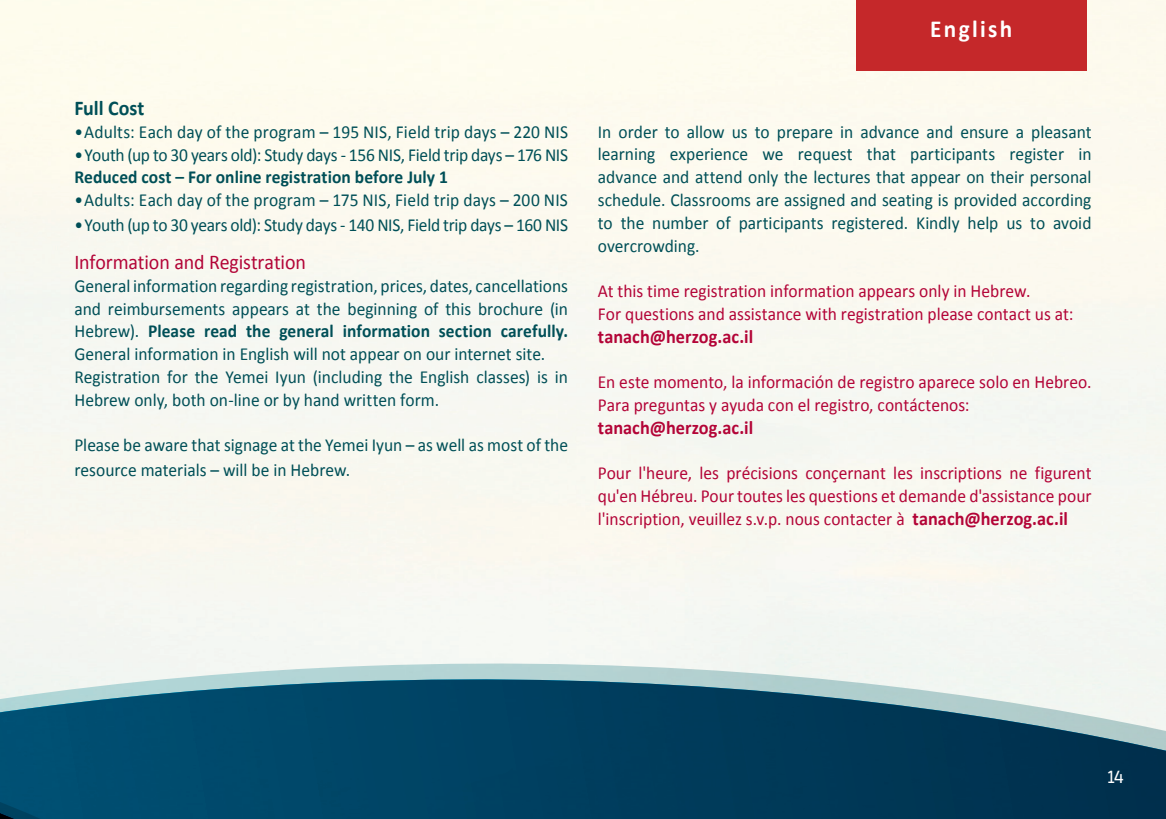
<style>
.page{position:relative;width:1166px;height:819px;background:#fff}
.page>*{position:absolute;margin:0;border:0;box-sizing:border-box;transform-origin:0 0}
.t1{font:700 24.5px "Calibri";letter-spacing:.1em;color:#fff;scale:.95 1}
.t2{font:24.5px "Poeti AAA";color:#fff}
.running{font:21px "Calibri";letter-spacing:-.01em;color:#b30437;scale:.95 1}
.running-2{font:700 21px "Calibri";letter-spacing:-.005em;color:#004f57;scale:.95 1}
.running-3{font:700 19.25px "Calibri";color:#b30437;scale:.95 1}
.running-4{font:18.38px/22.8px "Calibri";color:#004f57;scale:.95 1}
.running-5{font:18.38px/22.8px "Calibri";color:#b30437;scale:.95 1}
.running-6{font:700 18.38px "Calibri";letter-spacing:.005em;color:#004f57;scale:.95 1}
.s1{font-weight:700}
.s2{font-weight:700;font-size:19.25px}
</style>
<div class="page">
<div style="left:0;top:0;width:1166px;height:644px;background:#f9f8f0"></div>
<svg style="left:303px;top:644px;width:863px;height:175px"></svg>
<svg style="left:0;top:629px;width:303px;height:190px;fill:#004e71"></svg>
<div style="left:856px;top:0;width:230px;height:71px;background:#c5282a"></div>
<p class="running-2" style="left:74px;top:93px;width:75px">Full Cost</p>
<p class="running-4" style="left:74px;top:120px;width:521px">•Adults: Each day of the program – 195 NIS, Field trip days – 220 NIS</p>
<p class="running-4" style="left:74px;top:143px;width:521px">•Youth (up to 30 years old :) Study days - 156 NIS, Field trip days – 176 NIS</p>
<p class="running-6" style="left:74px;top:164px;width:395px">Reduced cost – For online registration before July 1</p>
<p class="running-4" style="left:74px;top:189px;width:521px">•Adults: Each day of the program – 175 NIS, Field trip days – 200 NIS</p>
<p class="running-4" style="left:74px;top:213px;width:521px">•Youth (up to 30 years old :) Study days - 140 NIS, Field trip days – 160 NIS</p>
<p class="running" style="left:74px;top:249px;width:245px">Information and Registration</p>
<p class="running-4" style="left:74px;top:274px;width:521px;text-align:right">Generalinformationregardingregistration,prices,dates,cancellations and reimbursements appears at the beginning of this brochure (in <span class="s1">carefully.</span></p>
<p class="running-4" style="left:74px;top:320px;width:497px">Hebrew .)<br>General information in English will not appear on our internet site.</p>
<p class="running-4" style="left:74px;top:365px;width:521px">Registration for the Yemei Iyun (including the English classes) inis<br>Hebrew only, both on-line or by hand written form.</p>
<p class="running-4" style="left:74px;top:433px;width:521px;line-height:24.5px">Please be aware that signage at the Yemei Iyun – as well as most of the resource materials – will be in Hebrew.</p>
<p class="running-6" style="left:343px;top:318px;width:93px">information</p>
<p class="running-6" style="left:148px;top:318px;width:51px">Please</p>
<p class="running-6" style="left:246px;top:318px;width:27px">the</p>
<p class="running-6" style="left:279px;top:318px;width:59px">general</p>
<p class="running-6" style="left:204px;top:318px;width:36px">read</p>
<p class="running-6" style="left:439px;top:318px;width:57px">section</p>
<p class="t1" style="left:930px;top:12px;width:88px">English</p>
<p class="running-4" style="left:598px;top:120px;width:521px;text-align:right">In order to allow us to prepare in advance and ensure a pleasant in</p>
<p class="running-4" style="left:598px;top:143px;width:521px">learning<br>advance and attend only the lectures that appear on their personal schedule. Classrooms are assigned and seating is provided according to the number of participants registered. Kindly help us to avoid overcrowding.</p>
<p class="running-5" style="left:598px;top:279px;width:457px">At this time registration information appears only in Hebrew.</p>
<p class="running-5" style="left:598px;top:302px;width:502px">For questions and assistance with registration please contact us at:</p>
<p class="running-3" style="left:598px;top:322px;width:165px">tanach@herzog.ac i l.</p>
<p class="running-5" style="left:598px;top:370px;width:521px">En este momento la, información de registro aparece solo en Hebreo.<br>Para preguntas y ayuda con el registro, contáctenos:</p>
<p class="running-3" style="left:598px;top:413px;width:165px">tanach@herzog.ac i l.</p>
<p class="running-5" style="left:598px;top:461px;width:521px;text-align:justify">Pour 'l heure, les précisions conçernant les inscriptions ne figurent qu'en Hébreu. Pour toutes les questions et demande 'd assistance pour 'l inscription, veuillez .p.v.s nous contacter à <span class="s2">tanach@herzog.ac i l.</span></p>
<p class="running-4" style="left:867px;top:143px;width:32px">that</p>
<p class="running-4" style="left:670px;top:143px;width:84px">experience</p>
<p class="running-4" style="left:910px;top:143px;width:91px">participants</p>
<p class="running-4" style="left:1009px;top:143px;width:59px">register</p>
<p class="running-4" style="left:798px;top:143px;width:59px">request</p>
<p class="running-4" style="left:762px;top:143px;width:24px">we</p>
<p class="t2" style="left:1107px;top:764px;width:18px">14</p>
</div>
